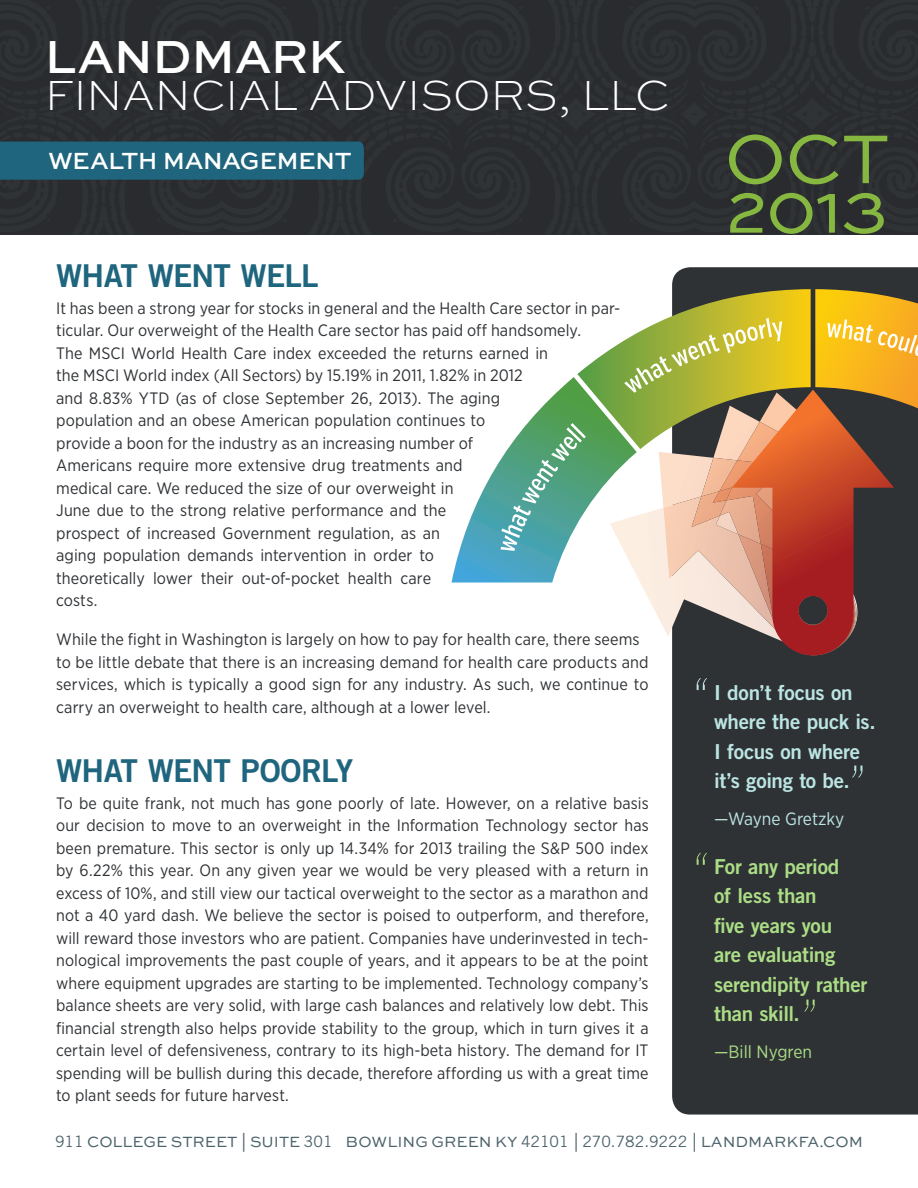
<style>
.page{position:relative;width:918px;height:1188px;background:#fff}
.page>*{position:absolute;margin:0;border:0;box-sizing:border-box;transform-origin:0 0}
.t1{font:72.6px "Sweet Sans Pro";color:#86b740}
.t2{font:69.6px "Sweet Sans Pro";color:#86b740}
.t3{font:500 48.9px "Sweet Sans Pro";letter-spacing:-.02em;color:#fff}
.t4{font:300 expanded 44.4px "Sweet Sans Pro";letter-spacing:-.025em;color:#fff}
.t5{font:31.5px "Trade Gothic LT Std Bd 2";letter-spacing:-.025em;color:#1e657d}
.t6{font:500 24.75px "Sweet Sans Pro";letter-spacing:-.025em;color:#fff}
.t7{font:20.7px "Trade Gothic LT Std Bd 2";letter-spacing:-.015em;color:#abdd86}
.t8{font:20.7px/29.4px "Trade Gothic LT Std Bd 2";letter-spacing:-.015em;color:#bbe5e3}
.t9{font:17.85px "Gotham Narrow";color:#bbe5e3}
.t10{font:17.85px "Gotham Narrow";color:#abdd86}
.t11{font:16.5px/22.5px "Gotham Narrow";letter-spacing:.005em;color:#2f3235}
.t12{font:15.6px "Sweet Sans Pro";color:#4c636b}
.s1{font-family:"Trade Gothic LT Std"}
</style>
<div class="page">
<div style="left:364px;top:0;width:212px;height:235px;background:#292b2e"></div>
<div style="left:387px;top:0;width:142px;height:81px;background:#2c2e31"></div>
<svg style="left:570px;top:220px;width:6px;height:15px"></svg>
<div style="left:576px;top:0;width:226px;height:235px;background:#292b2e"></div>
<svg style="left:570px;top:0;width:12px;height:8px"></svg>
<svg style="left:566px;top:106px;width:20px;height:17px"></svg>
<div style="left:623px;top:0;width:142px;height:81px;background:#2c2f32"></div>
<div style="left:802px;top:0;width:116px;height:235px;background:#292c2f"></div>
<svg style="left:0;top:0;width:364px;height:235px;background:#29373d"></svg>
<div style="left:672px;top:267px;width:246px;height:848px;background:#2f3235"></div>
<svg style="left:697px;top:678px;width:10px;height:12px"></svg>
<svg style="left:852px;top:766px;width:10px;height:12px"></svg>
<svg style="left:697px;top:853px;width:10px;height:12px"></svg>
<svg style="left:804px;top:1000px;width:11px;height:12px"></svg>
<svg style="left:452px;top:289px;width:466px;height:366px"></svg>
<p class="t3" style="left:45px;top:21px;width:302px">LANDMARK</p>
<p class="t4" style="left:45px;top:64px;width:627px">FINANCIAL ADVISORS, LLC</p>
<p class="t6" style="left:48px;top:143px;width:305px">WEALTH MANAGEMENT</p>
<p class="t1" style="left:724px;top:107px;width:167px">OCT</p>
<p class="t2" style="left:726px;top:159px;width:164px">2013</p>
<p class="t5" style="left:56px;top:256px;width:264px">WHAT WENT WELL</p>
<p class="t11" style="left:56px;top:297px;width:566px">It has been a strong year for stocks in general and the Health Care sector in par&shy;ticular. Our overweight of the Health Care sector has paid off handsomely.<br>The MSCI World Health Care index exceeded the returns earned in<br>the MSCI World index (All Sectors) by 15.19% in 2011, 1.82% in 2012<br>and 8.83% YTD (as of close September 26, 2013). The aging<br>population and an obese American population continues to<br>provide a boon for the industry as an increasing number of<br>Americans require more extensive drug treatments and<br>medical care. We reduced the size of our overweight in<br>June due to the strong relative performance and the<br>prospect of increased Government regulation, as an<br>aging population demands intervention in order to<br>theoretically lower their out-of-pocket health care<br>costs.</p>
<p class="t11" style="left:56px;top:628px;width:594px">While the fight in Washington is largely on how to pay for health care, there seems to be little debate that there is an increasing demand for health care products and services, which is typically a good sign for any industry. As such, we continue to carry an overweight to health care, although at a lower level.</p>
<p class="t8" style="left:714px;top:677px;width:163px">I don’t focus on where the puck is.<br>I focus on where it’s going to be.</p>
<p class="t9" style="left:714px;top:808px;width:132px">—Wayne Gretzky</p>
<p class="t7" style="left:714px;top:853px;width:127px">For any period</p>
<p class="t7" style="left:714px;top:883px;width:104px">of less than</p>
<p class="t7" style="left:714px;top:912px;width:120px">five years you</p>
<p class="t7" style="left:714px;top:942px;width:123px">are evaluating</p>
<p class="t7" style="left:714px;top:971px;width:155px">serendipity rather</p>
<p class="t7" style="left:714px;top:1001px;width:87px">than skill.</p>
<p class="t10" style="left:714px;top:1041px;width:100px">—Bill Nygren</p>
<p class="t5" style="left:56px;top:751px;width:299px">WHAT WENT POORLY</p>
<p class="t11" style="left:56px;top:792px;width:594px;text-align:justify">To be quite frank, not much has gone poorly of late. However, on a relative basis our decision to move to an overweight in the Information Technology sector has been premature. This sector is only up 14.34% for 2013 trailing the S&amp;P 500 index by 6.22% this year. On any given year we would be very pleased with a return in excess of 10%, and still view our tactical overweight to the sector as a marathon and not a 40 yard dash. We believe the sector is poised to outperform, and therefore, will reward those investors who are patient. Companies have underinvested in tech&shy;nological improvements the past couple of years, and it appears to be at the point where equipment upgrades are starting to be implemented. Technology company’s balance sheets are very solid, with large cash balances and relatively low debt. This financial strength also helps provide stability to the group, which in turn gives it a certain level of defensiveness, contrary to its high-beta history. The demand for IT spending will be bullish during this decade, therefore affording us with a great time to plant seeds for future harvest.</p>
<p class="t12" style="left:55px;top:1131px;width:809px"><span class="s1">911</span> COLLEGE STREET | SUITE <span class="s1">301</span> BOWLING GREEN KY <span class="s1">42101</span> | <span class="s1">270.782.9222</span> | LANDMARKFA.COM</p>
</div>
